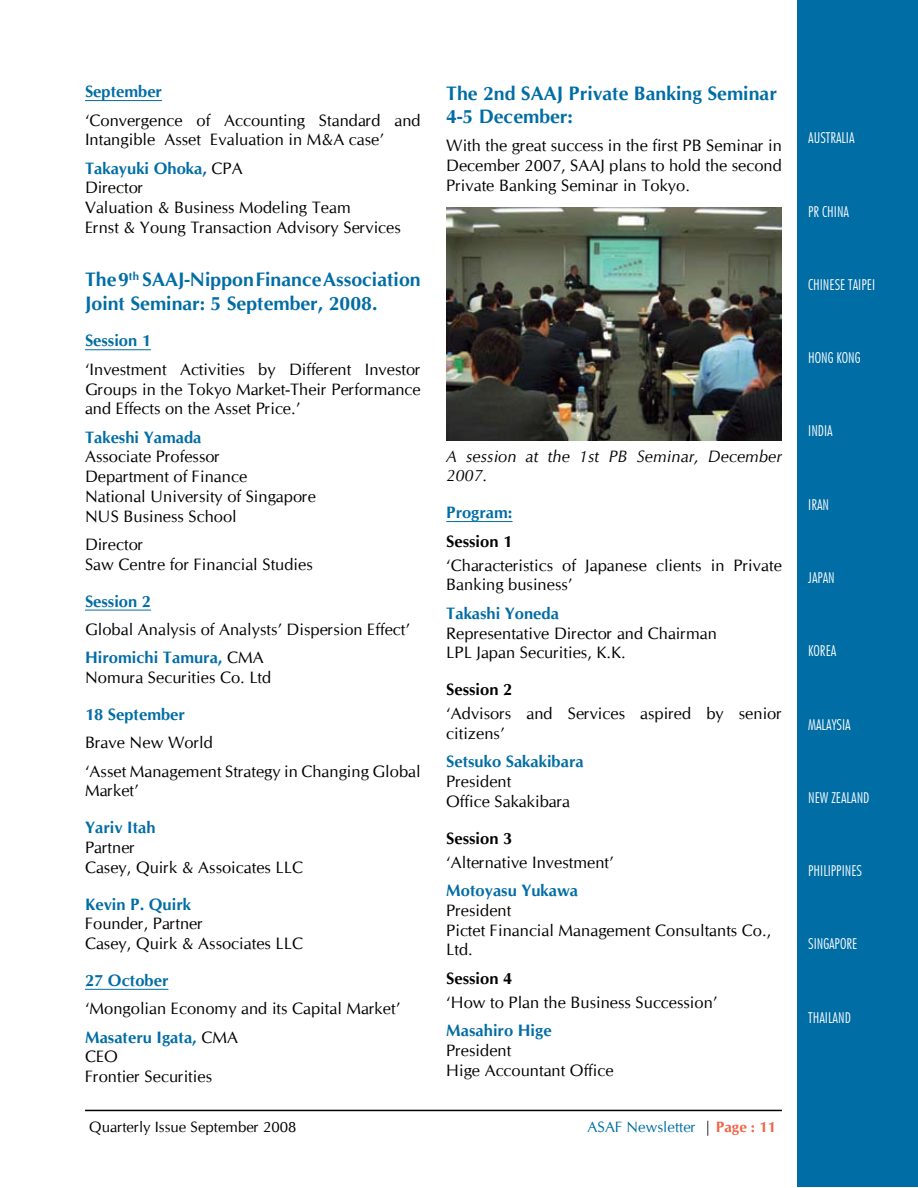
<style>
.page{position:relative;width:918px;height:1188px;background:#fff}
.page>*{position:absolute;margin:0;border:0;box-sizing:border-box;transform-origin:0 0}
.t1{font:700 19.5px/23.4px "Cg Omega";color:#006da5}
.t2{font:16.5px/19.8px "Cg Omega";color:#000}
.t3{font:700 16.5px "Cg Omega";color:#006da5}
.t4{font:italic 16.5px/19.8px "Cg Omega";color:#000}
.t5{font:700 16.5px "Cg Omega";color:#000}
.t6{font:300 condensed 15px "Futura BT";color:#fff}
.t7{font:15px "Cg Omega";color:#000}
.t8{font:15px "Cg Omega";color:#006da5}
.s1{font-weight:700;color:#006da5}
.s2{color:#000}
.s3{font-weight:700;color:#f26346}
</style>
<div class="page">
<div style="left:797px;top:1px;width:121px;height:1186px;background:#006da5"></div>
<hr style="left:85px;top:1110px;width:697px;height:1px;background:#000">
<hr style="left:85px;top:100px;width:77px;height:1px;background:#006da5">
<hr style="left:85px;top:349px;width:66px;height:1px;background:#006da5">
<hr style="left:85px;top:610px;width:66px;height:1px;background:#006da5">
<hr style="left:85px;top:989px;width:83px;height:1px;background:#006da5">
<img style="left:446px;top:208px;width:336px;height:233px">
<hr style="left:446px;top:521px;width:67px;height:1px;background:#006da5">
<p class="t3" style="left:85px;top:82px;width:79px">September</p>
<p class="t2" style="left:85px;top:110px;width:337px">‘Convergence of Accounting Standard and<br>Intangible Asset Evaluation in M&amp;A case’</p>
<p class="t2" style="left:85px;top:158px;width:317px"><span class="s1">Takayuki Ohoka,</span> CPA<br>Director<br>Valuation &amp; Business Modeling Team<br>Ernst &amp; Young Transaction Advisory Services</p>
<p class="t1" style="left:85px;top:268px;width:337px">The 9<sup>th</sup> SAAJ-Nippon Finance Association<br>Joint Seminar: 5 September, 2008.</p>
<p class="t3" style="left:85px;top:331px;width:67px">Session 1</p>
<p class="t2" style="left:85px;top:360px;width:337px;text-align:justify">‘Investment Activities by Different Investor Groups in the Tokyo Market-Their Performance and Effects on the Asset Price.’</p>
<p class="t3" style="left:85px;top:427px;width:118px">Takeshi Yamada</p>
<p class="t2" style="left:85px;top:447px;width:232px">Associate Professor<br>Department of Finance<br>National University of Singapore<br>NUS Business School</p>
<p class="t2" style="left:85px;top:535px;width:229px">Director<br>Saw Centre for Financial Studies</p>
<p class="t3" style="left:85px;top:592px;width:67px">Session 2</p>
<p class="t2" style="left:85px;top:616px;width:327px;line-height:28.3px">Global Analysis of Analysts’ Dispersion Effect’<br><span class="s1">Hiromichi Tamura,</span> CMA</p>
<p class="t2" style="left:85px;top:668px;width:188px">Nomura Securities Co. Ltd</p>
<p class="t3" style="left:85px;top:705px;width:101px">18 September</p>
<p class="t2" style="left:85px;top:729px;width:337px;line-height:28.3px">Brave New World<br>‘Asset Management Strategy in Changing Global</p>
<p class="t2" style="left:85px;top:781px;width:55px">Market’</p>
<p class="t3" style="left:85px;top:818px;width:72px">Yariv Itah</p>
<p class="t2" style="left:85px;top:838px;width:220px">Partner<br>Casey, Quirk &amp; Assoicates LLC</p>
<p class="t3" style="left:85px;top:894px;width:107px">Kevin P. Quirk</p>
<p class="t2" style="left:85px;top:914px;width:220px">Founder, Partner<br>Casey, Quirk &amp; Associates LLC</p>
<p class="t3" style="left:85px;top:971px;width:85px">27 October</p>
<p class="t2" style="left:85px;top:995px;width:317px;line-height:28.3px">‘Mongolian Economy and its Capital Market’<br><span class="s1">Masateru Igata,</span> CMA</p>
<p class="t2" style="left:85px;top:1047px;width:129px">CEO<br>Frontier Securities</p>
<p class="t1" style="left:446px;top:81px;width:332px">The 2nd SAAJ Private Banking Seminar<br>4-5 December:</p>
<p class="t2" style="left:446px;top:136px;width:337px;text-align:justify">With the great success in the first PB Seminar in December 2007, SAAJ plans to hold the second Private Banking Seminar in Tokyo.</p>
<p class="t4" style="left:446px;top:446px;width:337px">A session at the 1st PB Seminar, December<br>2007.</p>
<p class="t3" style="left:446px;top:503px;width:68px">Program:</p>
<p class="t5" style="left:446px;top:531px;width:67px">Session 1</p>
<p class="t2" style="left:446px;top:555px;width:337px">‘Characteristics of Japanese clients in Private<br>Banking business’</p>
<p class="t3" style="left:446px;top:603px;width:114px">Takashi Yoneda</p>
<p class="t2" style="left:446px;top:623px;width:272px">Representative Director and Chairman<br>LPL Japan Securities, K.K.</p>
<p class="t5" style="left:446px;top:680px;width:67px">Session 2</p>
<p class="t2" style="left:446px;top:704px;width:337px">‘Advisors and Services aspired by senior citizens’</p>
<p class="t3" style="left:446px;top:752px;width:139px">Setsuko Sakakibara</p>
<p class="t2" style="left:446px;top:772px;width:125px">President<br>Office Sakakibara</p>
<p class="t5" style="left:446px;top:828px;width:67px">Session 3</p>
<p class="t2" style="left:446px;top:853px;width:169px">‘Alternative Investment’</p>
<p class="t3" style="left:446px;top:881px;width:133px">Motoyasu Yukawa</p>
<p class="t2" style="left:446px;top:901px;width:327px">President<br>Pictet Financial Management Consultants Co.,<br>Ltd.</p>
<p class="t5" style="left:446px;top:969px;width:67px">Session 4</p>
<p class="t2" style="left:446px;top:993px;width:273px">‘How to Plan the Business Succession’</p>
<p class="t3" style="left:446px;top:1021px;width:107px">Masahiro Hige</p>
<p class="t2" style="left:446px;top:1041px;width:169px">President<br>Hige Accountant Office</p>
<p class="t7" style="left:89px;top:1118px;width:209px">Quarterly Issue September 2008</p>
<p class="t8" style="left:588px;top:1118px;width:190px">ASAF Newsletter <span class="s2">|</span> <span class="s3">Page : 11</span></p>
<p class="t6" style="left:808px;top:129px;width:48px">AUSTRALIA</p>
<p class="t6" style="left:808px;top:202px;width:42px">PR CHINA</p>
<p class="t6" style="left:808px;top:275px;width:68px">CHINESE TAIPEI</p>
<p class="t6" style="left:808px;top:349px;width:54px">HONG KONG</p>
<p class="t6" style="left:808px;top:422px;width:26px">INDIA</p>
<p class="t6" style="left:808px;top:495px;width:22px">IRAN</p>
<p class="t6" style="left:808px;top:569px;width:28px">JAPAN</p>
<p class="t6" style="left:808px;top:642px;width:30px">KOREA</p>
<p class="t6" style="left:808px;top:715px;width:44px">MALAYSIA</p>
<p class="t6" style="left:808px;top:788px;width:63px">NEW ZEALAND</p>
<p class="t6" style="left:808px;top:862px;width:55px">PHILIPPINES</p>
<p class="t6" style="left:808px;top:935px;width:51px">SINGAPORE</p>
<p class="t6" style="left:808px;top:1008px;width:44px">THAILAND</p>
</div>
